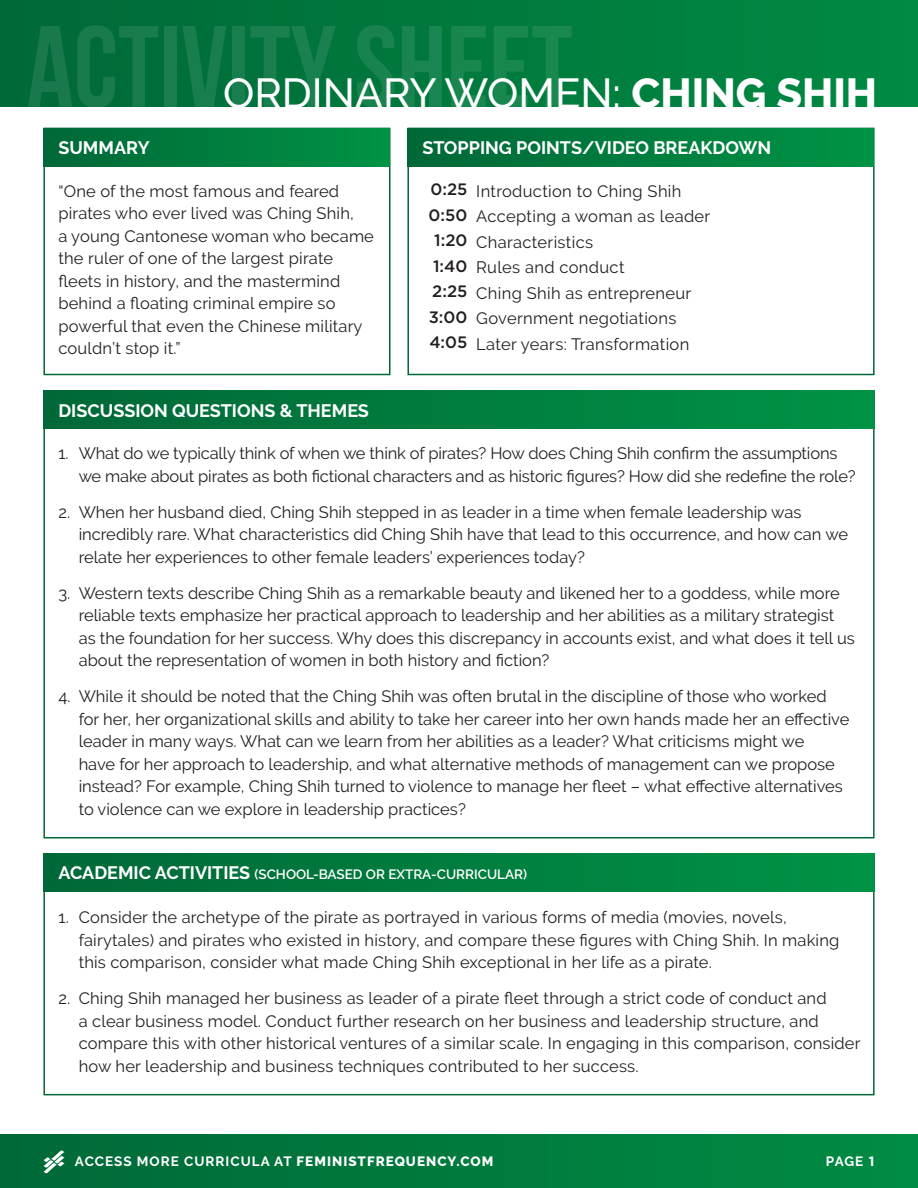
<style>
.page{position:relative;width:918px;height:1188px;background:#fff}
.page>*{position:absolute;margin:0;border:0;box-sizing:border-box;transform-origin:0 0}
.t1{font:700 115.35px "Bebas Neue";color:#fff}
.t2{font:500 41.85px "Raleway";color:#fff}
.t3{font:700 18px "Raleway";color:#fff}
.t4{font:16.5px/22.5px "Raleway";color:#231f20}
.t5{font:16.5px "Raleway";letter-spacing:.02em;color:#231f20}
.t6{font:500 16.5px "Gotham";color:#231f20}
.t7{font:600 13.5px "Raleway";color:#fff}
.t8{font:700 13.5px "Raleway";letter-spacing:.075em;color:#fff}
.s1{font-weight:800}
.s2{font-weight:700;font-size:18px}
.s3{font-family:"Gotham"}
</style>
<div class="page">
<div style="left:0;top:0;width:918px;height:107px;background:linear-gradient(to right,#006938,#008a42)"></div>
<div style="left:0;top:1134px;width:918px;height:54px;background:linear-gradient(to right,#006938,#008b43)"></div>
<svg style="left:43px;top:1150px;width:22px;height:23px"></svg>
<div style="left:43px;top:128px;width:348px;height:247px;border:2px solid #006838"></div>
<div style="left:407px;top:128px;width:468px;height:247px;border:2px solid #006838"></div>
<div style="left:43px;top:128px;width:346px;height:38px;background:linear-gradient(to right,#006838,#009245)"></div>
<div style="left:407px;top:128px;width:466px;height:38px;background:linear-gradient(to right,#006838,#009345)"></div>
<div style="left:43px;top:391px;width:832px;height:38px;background:linear-gradient(to right,#006838,#009345)"></div>
<div style="left:43px;top:854px;width:832px;height:37px;background:linear-gradient(to right,#006838,#009345)"></div>
<h1 class="t1" style="left:27px;top:4px;width:547px">ACTIVITY SHEET</h1>
<p class="t2" style="left:223px;top:69px;width:656px">ORDINARY WOMEN: <span class="s1">CHING SHIH</span></p>
<p class="t3" style="left:58px;top:138px;width:93px">SUMMARY</p>
<p class="t3" style="left:422px;top:138px;width:350px">STOPPING POINTS/VIDEO BREAKDOWN</p>
<p class="t4" style="left:58px;top:180px;width:297px">“One of the most famous and feared pirates who ever lived was Ching Shih,</p>
<p class="t4" style="left:58px;top:225px;width:317px">a young Cantonese woman who became the ruler of one of the largest pirate fleets in history, and the mastermind behind a floating criminal empire so powerful that even the Chinese military couldn’t stop it.”</p>
<p class="t6" style="left:430px;top:180px;width:38px">0:25</p>
<p class="t6" style="left:429px;top:205px;width:40px">0:50</p>
<p class="t6" style="left:434px;top:231px;width:35px">1:20</p>
<p class="t6" style="left:433px;top:256px;width:36px">1:40</p>
<p class="t6" style="left:432px;top:282px;width:37px">2:25</p>
<p class="t6" style="left:429px;top:307px;width:40px">3:00</p>
<p class="t6" style="left:429px;top:333px;width:40px">4:05</p>
<p class="t5" style="left:476px;top:181px;width:207px">Introduction to Ching Shih</p>
<p class="t5" style="left:476px;top:207px;width:236px">Accepting a woman as leader</p>
<p class="t5" style="left:476px;top:232px;width:118px">Characteristics</p>
<p class="t5" style="left:476px;top:258px;width:150px">Rules and conduct</p>
<p class="t5" style="left:476px;top:283px;width:217px">Ching Shih as entrepreneur</p>
<p class="t5" style="left:476px;top:309px;width:202px">Government negotiations</p>
<p class="t5" style="left:476px;top:334px;width:215px">Later years: Transformation</p>
<p class="t3" style="left:58px;top:400px;width:312px">DISCUSSION QUESTIONS &amp; THEMES</p>
<p class="t4" style="left:79px;top:442px;width:778px;text-indent:-20px">1. What do we typically think of when we think of pirates? How does Ching Shih confirm the assumptions we make about pirates as both fictional characters and as historic figures? How did she redefine the role?</p>
<p class="t4" style="left:79px;top:501px;width:771px;text-indent:-20px">2. When her husband died, Ching Shih stepped in as leader in a time when female leadership was incredibly rare. What characteristics did Ching Shih have that lead to this occurrence, and how can we relate her experiences to other female leaders’ experiences today?</p>
<p class="t4" style="left:79px;top:582px;width:778px;text-indent:-20px">3. Western texts describe Ching Shih as a remarkable beauty and likened her to a goddess, while more reliable texts emphasize her practical approach to leadership and her abilities as a military strategist as the foundation for her success. Why does this discrepancy in accounts exist, and what does it tell us about the representation of women in both history and fiction?</p>
<p class="t4" style="left:79px;top:685px;width:772px;text-indent:-20px">4. While it should be noted that the Ching Shih was often brutal in the discipline of those who worked for her, her organizational skills and ability to take her career into her own hands made her an effective leader in many ways. What can we learn from her abilities as a leader? What criticisms might we<br>have for her approach to leadership, and what alternative methods of management can we propose instead? For example, Ching Shih turned to violence to manage her fleet – what effective alternatives to violence can we explore in leadership practices?</p>
<p class="t7" style="left:58px;top:867px;width:470px"><span class="s2">ACADEMIC ACTIVITIES</span> (SCHOOL-BASED OR EXTRA-CURRICULAR)</p>
<p class="t4" style="left:79px;top:906px;width:762px;text-indent:-20px">1. Consider the archetype of the pirate as portrayed in various forms of media (movies, novels, fairytales) and pirates who existed in history, and compare these figures with Ching Shih. In making this comparison, consider what made Ching Shih exceptional in her life as a pirate.</p>
<p class="t4" style="left:79px;top:987px;width:783px;text-indent:-20px">2. Ching Shih managed her business as leader of a pirate fleet through a strict code of conduct and<br>a clear business model. Conduct further research on her business and leadership structure, and compare this with other historical ventures of a similar scale. In engaging in this comparison, consider how her leadership and business techniques contributed to her success.</p>
<p class="t8" style="left:75px;top:1153px;width:420px">ACCESS MORE CURRICULA AT <span class="s1">FEMINISTFREQUENCY.COM</span></p>
<p class="t8" style="left:826px;top:1153px;width:50px">PAGE <span class="s3">1</span></p>
</div>
